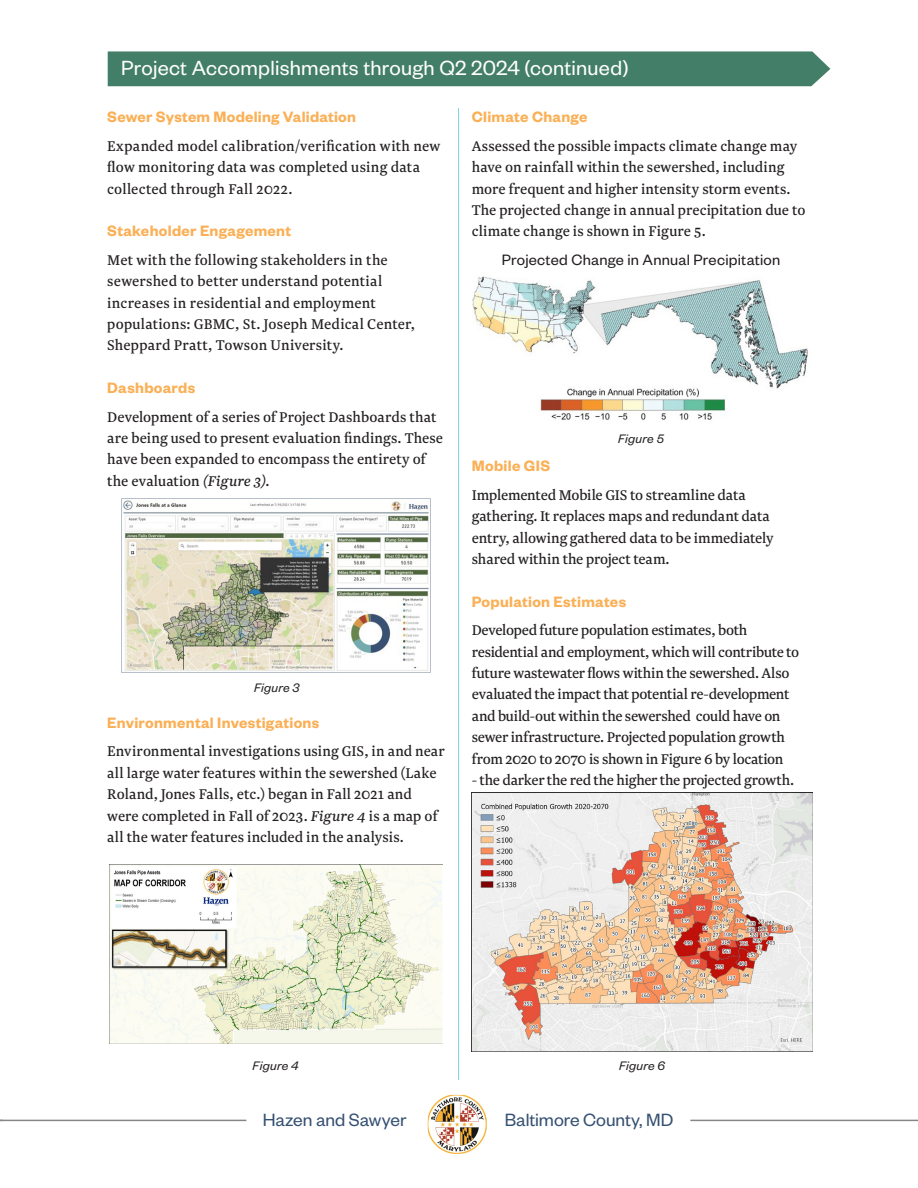
<style>
.page{position:relative;width:918px;height:1188px;background:#fff}
.page>*{position:absolute;margin:0;border:0;box-sizing:border-box;transform-origin:0 0}
.HZ_Heading_1_sans{font:22.5px "Founders Grotesk";letter-spacing:.015em;color:#fff}
.HZ_Footer_-_front_pg{font:19.5px "Founders Grotesk";color:#365173}
.HZ_Body_Copy_Left_Align{font:16.5px/21.3px "Newzald";color:#231f20}
.HZ_Heading_2{font:600 16.5px "Founders Grotesk";letter-spacing:.015em;color:#fab056}
.HZ_Heading_3{font:16.5px "Founders Grotesk";letter-spacing:.015em;color:#231f20}
.HZ_Caption{font:italic 13.5px "Founders Grotesk";letter-spacing:.02em;color:#231f20}
.s1{font-style:italic}
</style>
<div class="page">
<div style="left:108px;top:51px;width:722px;height:35px;background:#427e68"></div>
<img style="left:122px;top:498px;width:308px;height:175px">
<img style="left:109px;top:864px;width:333px;height:180px">
<img style="left:472px;top:793px;width:341px;height:259px">
<hr style="left:690px;top:1120px;width:228px;height:1px;background:#848789">
<img style="left:428px;top:1095px;width:59px;height:59px">
<div style="left:419px;top:1086px;width:76px;height:76px;border:3px solid #fff;border-radius:50%"></div>
<hr style="left:0;top:1120px;width:246px;height:1px;background:#848789">
<hr style="left:458px;top:108px;width:1px;height:972px;background:#84d1d9">
<img style="left:473px;top:276px;width:335px;height:144px">
<p class="HZ_Heading_1_sans" style="left:121px;top:54px;width:509px">Project Accomplishments through Q2 2024 (continued)</p>
<p class="HZ_Heading_2" style="left:107px;top:107px;width:250px">Sewer System Modeling Validation</p>
<p class="HZ_Body_Copy_Left_Align" style="left:107px;top:135px;width:335px">Expanded model calibration/verification with new flow monitoring data was completed using data collected through Fall 2022.</p>
<p class="HZ_Heading_2" style="left:107px;top:221px;width:185px">Stakeholder Engagement</p>
<p class="HZ_Body_Copy_Left_Align" style="left:107px;top:249px;width:309px">Met with the following stakeholders in the sewershed to better understand potential increases in residential and employment populations: GBMC, St. Joseph Medical Center, Sheppard Pratt, Towson University.</p>
<p class="HZ_Heading_2" style="left:107px;top:377px;width:90px">Dashboards</p>
<p class="HZ_Body_Copy_Left_Align" style="left:107px;top:406px;width:337px">Development of a series of Project Dashboards that are being used to present evaluation findings. These have been expanded to encompass the entirety of the evaluation <span class="s1">(Figure 3)</span>.</p>
<p class="HZ_Caption" style="left:254px;top:680px;width:47px">Figure 3</p>
<p class="HZ_Heading_2" style="left:107px;top:712px;width:214px">Environmental Investigations</p>
<p class="HZ_Body_Copy_Left_Align" style="left:107px;top:740px;width:339px">Environmental investigations using GIS, in and near all large water features within the sewershed (Lake Roland, Jones Falls, etc.) began in Fall 2021 and were completed in Fall of 2023. <span class="s1">Figure 4</span> is a map of all the water features included in the analysis.</p>
<p class="HZ_Heading_2" style="left:472px;top:107px;width:117px">Climate Change</p>
<p class="HZ_Body_Copy_Left_Align" style="left:472px;top:135px;width:335px">Assessed the possible impacts climate change may have on rainfall within the sewershed, including more frequent and higher intensity storm events.<br>The projected change in annual precipitation due to climate change is shown in Figure 5.</p>
<p class="HZ_Heading_3" style="left:502px;top:249px;width:280px">Projected Change in Annual Precipitation</p>
<p class="HZ_Caption" style="left:618px;top:430px;width:47px">Figure 5</p>
<p class="HZ_Heading_2" style="left:472px;top:456px;width:80px">Mobile GIS</p>
<p class="HZ_Body_Copy_Left_Align" style="left:472px;top:484px;width:303px">Implemented Mobile GIS to streamline data gathering. It replaces maps and redundant data entry, allowing gathered data to be immediately shared within the project team.</p>
<p class="HZ_Heading_2" style="left:472px;top:591px;width:156px">Population Estimates</p>
<p class="HZ_Body_Copy_Left_Align" style="left:472px;top:619px;width:329px">Developed future population estimates, both residential and employment, which will contribute to future wastewater flows within the sewershed. Also evaluated the impact that potential re-development and build-out within the sewershed could have on sewer infrastructure. Projected population growth from 2020 to 2070 is shown in Figure 6 by location</p>
<p class="HZ_Body_Copy_Left_Align" style="left:472px;top:769px;width:324px">- the darker the red the higher the projected growth.</p>
<p class="HZ_Caption" style="left:253px;top:1057px;width:47px">Figure 4</p>
<p class="HZ_Caption" style="left:619px;top:1057px;width:47px">Figure 6</p>
<p class="HZ_Footer_-_front_pg" style="left:263px;top:1108px;width:145px">Hazen and Sawyer</p>
<p class="HZ_Footer_-_front_pg" style="left:505px;top:1108px;width:170px">Baltimore County, MD</p>
</div>
